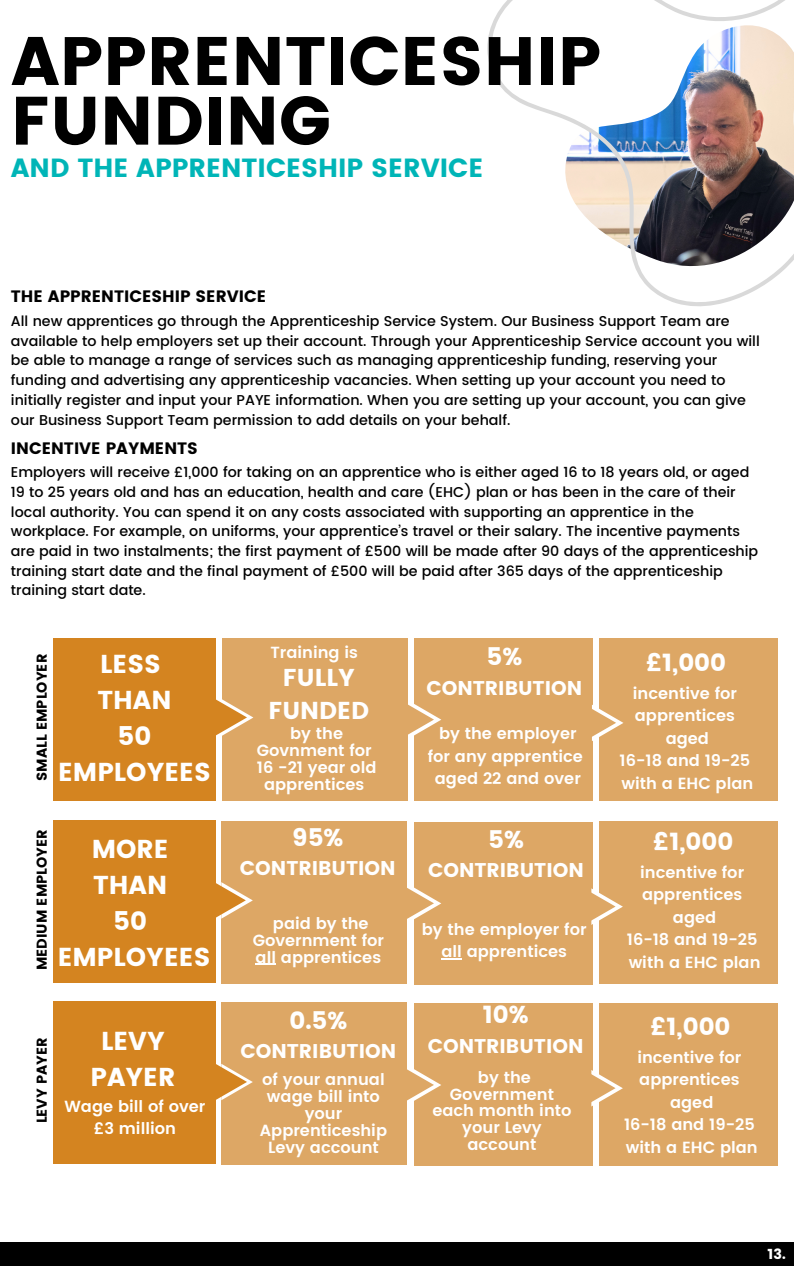
<style>
.page{position:relative;width:794px;height:1266px;background:#fff}
.page>*{position:absolute;margin:0;border:0;box-sizing:border-box;transform-origin:0 0}
.t1{font:700 68.25px/59.6px "Poppins";color:#000}
.t2{font:700 26.25px "Poppins";color:#00b5b7}
.t3{font:700 25.88px/36px "Poppins";color:#fff;text-align:center}
.t4{font:700 24.38px/33.8px "Poppins";color:#fff;text-align:center}
.t5{font:700 19.88px "Poppins";color:#fff}
.t6{font:700 16.5px "Poppins";color:#000}
.t7{font:600 16.12px/22.5px "Poppins";color:#fff;text-align:center}
.t8{font:500 14.25px/19.6px "Poppins";color:#000}
.t9{font:700 14.25px "Poppins";color:#000}
.t10{font:700 14.25px "Poppins";color:#fff}
</style>
<div class="page">
<div style="left:53px;top:638px;width:163px;height:163px;background:#d48420"></div>
<div style="left:222px;top:638px;width:185px;height:162px;background:#dda765"></div>
<svg style="left:216px;top:699px;width:37px;height:37px"></svg>
<div style="left:414px;top:638px;width:178px;height:163px;background:#dda765"></div>
<svg style="left:407px;top:701px;width:34px;height:37px"></svg>
<div style="left:598px;top:638px;width:179px;height:162px;background:#dda765"></div>
<div style="left:53px;top:820px;width:163px;height:163px;background:#d48420"></div>
<div style="left:53px;top:1001px;width:163px;height:162px;background:#d48420"></div>
<svg style="left:592px;top:704px;width:31px;height:37px"></svg>
<svg style="left:487px;top:0;width:306px;height:307px"></svg>
<div style="left:221px;top:820px;width:185px;height:163px;background:#dda765"></div>
<svg style="left:216px;top:882px;width:37px;height:37px"></svg>
<div style="left:414px;top:822px;width:178px;height:162px;background:#dda765"></div>
<svg style="left:406px;top:885px;width:35px;height:36px"></svg>
<div style="left:598px;top:821px;width:179px;height:163px;background:#dda765"></div>
<svg style="left:591px;top:888px;width:31px;height:37px"></svg>
<div style="left:221px;top:1002px;width:185px;height:163px;background:#dda765"></div>
<svg style="left:216px;top:1064px;width:37px;height:37px"></svg>
<div style="left:414px;top:1003px;width:178px;height:163px;background:#dda765"></div>
<svg style="left:406px;top:1066px;width:35px;height:37px"></svg>
<div style="left:598px;top:1003px;width:179px;height:162px;background:#dda765"></div>
<svg style="left:591px;top:1070px;width:31px;height:36px"></svg>
<div style="left:0;top:1241px;width:793px;height:25px;background:#000"></div>
<hr style="left:255px;top:963px;width:21px;height:2px;background:#fff">
<svg style="left:441px;top:958px;width:20px;height:1px"></svg>
<h6 class="t1" style="left:11px;top:31px;width:591px">APPRENTICESHIP<br>FUNDING</h6>
<p class="t2" style="left:11px;top:150px;width:473px">AND THE APPRENTICESHIP SERVICE</p>
<p class="t6" style="left:11px;top:285px;width:256px">THE APPRENTICESHIP SERVICE</p>
<p class="t8" style="left:11px;top:311px;width:750px">All new apprentices go through the Apprenticeship Service System. Our Business Support Team are available to help employers set up their account. Through your Apprenticeship Service account you will be able to manage a range of services such as managing apprenticeship funding, reserving your funding and advertising any apprenticeship vacancies. When setting up your account you need to initially register and input your PAYE information. When you are setting up your account, you can give our Business Support Team permission to add details on your behalf.</p>
<p class="t6" style="left:11px;top:436px;width:188px">INCENTIVE PAYMENTS</p>
<p class="t8" style="left:11px;top:462px;width:748px">Employers will receive £1,000 for taking on an apprentice who is either aged 16 to 18 years old, or aged 19 to 25 years old and has an education, health and care (EHC) plan or has been in the care of their local authority. You can spend it on any costs associated with supporting an apprentice in the workplace. For example, on uniforms, your apprentice’s travel or their salary. The incentive payments are paid in two instalments; the first payment of £500 will be made after 90 days of the apprenticeship training start date and the final payment of £500 will be paid after 365 days of the apprenticeship training start date.</p>
<h1 class="t9" style="left:32px;top:781px;width:128px;rotate:-90deg">SMALL EMPLOYER</h1>
<h2 class="t3" style="left:58px;top:646px;width:154px">LESS<br>THAN<br>50<br>EMPLOYEES</h2>
<h5 class="t9" style="left:32px;top:970px;width:143px;rotate:-90deg">MEDIUM EMPLOYER</h5>
<p class="t3" style="left:58px;top:830px;width:154px">MORE<br>THAN<br>50<br>EMPLOYEES</p>
<h5 class="t9" style="left:32px;top:1123px;width:88px;rotate:-90deg">LEVY PAYER</h5>
<p class="t3" style="left:90px;top:1023px;width:86px">LEVY<br>PAYER</p>
<h6 class="t7" style="left:64px;top:1094px;width:142px">Wage bill of over £3 million</h6>
<h3 class="t7" style="left:270px;top:641px;width:89px">Training is</h3>
<h6 class="t4" style="left:268px;top:660px;width:102px">FULLY<br>FUNDED</h6>
<h6 class="t7" style="left:257px;top:725px;width:121px;line-height:16.9px">by the<br>Govnment for<br>16 -21 year old apprentices</h6>
<p class="t4" style="left:292px;top:820px;width:53px">95%</p>
<p class="t5" style="left:240px;top:854px;width:157px">CONTRIBUTION</p>
<p class="t7" style="left:252px;top:914px;width:133px;line-height:16.9px">paid by the<br>Government for all apprentices</p>
<h6 class="t4" style="left:289px;top:1003px;width:59px">0.5%</h6>
<h6 class="t5" style="left:240px;top:1037px;width:157px">CONTRIBUTION</h6>
<h3 class="t7" style="left:260px;top:1071px;width:129px;line-height:16.9px">of your annual wage bill into your<br>Apprenticeship<br>Levy account</h3>
<h2 class="t4" style="left:486px;top:640px;width:37px">5%</h2>
<h2 class="t5" style="left:426px;top:674px;width:157px">CONTRIBUTION</h2>
<h6 class="t7" style="left:427px;top:722px;width:157px">by the employer for any apprentice aged 22 and over</h6>
<p class="t4" style="left:488px;top:822px;width:37px">5%</p>
<p class="t5" style="left:428px;top:856px;width:157px">CONTRIBUTION</p>
<p class="t7" style="left:421px;top:918px;width:166px">by the employer for all apprentices</p>
<h6 class="t4" style="left:482px;top:998px;width:47px">10%</h6>
<h6 class="t5" style="left:427px;top:1031px;width:157px">CONTRIBUTION</h6>
<h4 class="t7" style="left:432px;top:1068px;width:141px;line-height:16.9px">by the<br>Government each month into your Levy account</h4>
<h4 class="t4" style="left:645px;top:645px;width:81px">£1,000</h4>
<p class="t7" style="left:619px;top:681px;width:135px">incentive for apprentices aged<br>16-18 and 19-25 with a EHC plan</p>
<p class="t4" style="left:653px;top:825px;width:81px">£1,000</p>
<h2 class="t7" style="left:626px;top:861px;width:135px">incentive for apprentices aged<br>16-18 and 19-25 with a EHC plan</h2>
<h4 class="t4" style="left:650px;top:1009px;width:81px">£1,000</h4>
<p class="t7" style="left:623px;top:1045px;width:135px">incentive for apprentices aged<br>16-18 and 19-25 with a EHC plan</p>
<h2 class="t10" style="left:767px;top:1244px;width:20px">13.</h2>
</div>
